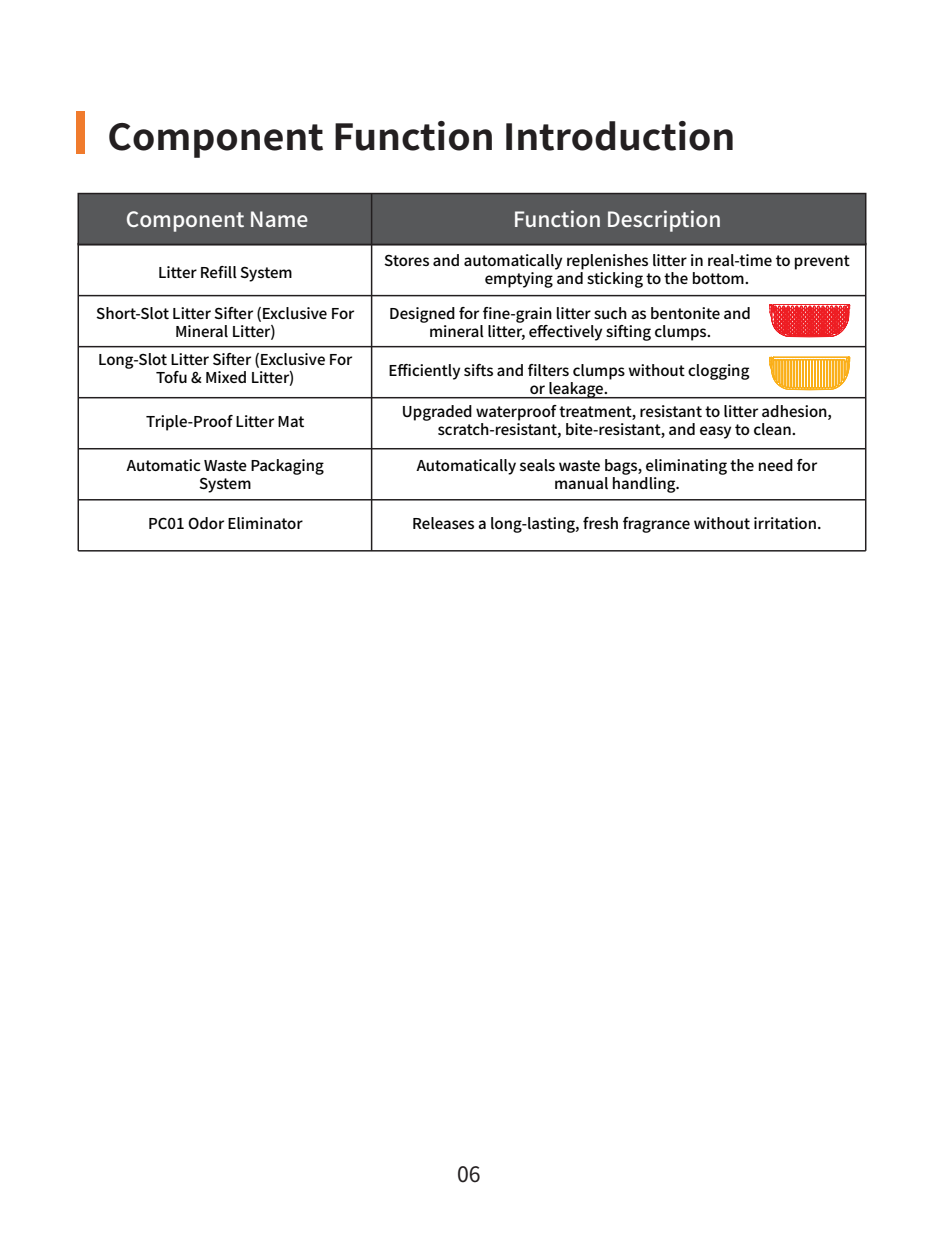
<style>
.page{position:relative;width:944px;height:1259px;background:#fff}
.page>*{position:absolute;margin:0;border:0;box-sizing:border-box;transform-origin:0 0}
.t1{font:700 36px "Source Han Sans CN";color:#231f20;scale:1.04 1}
.t2{font:21.3px "Source Han Sans CN";color:#231f20}
.t3{font:500 21px "Source Han Sans CN";color:#fff}
.t4{font:500 15px/18px "Source Han Sans CN";color:#030303;text-align:center}
</style>
<div class="page">
<div style="left:78px;top:193px;width:788px;height:51px;background:#57585a"></div>
<div style="left:78px;top:193px;width:788px;height:52px;border:2px solid #231f20"></div>
<hr style="left:371px;top:193px;width:1px;height:358px;background:#231f20">
<hr style="left:78px;top:243px;width:1px;height:308px;background:#231f20">
<hr style="left:865px;top:243px;width:1px;height:308px;background:#231f20">
<hr style="left:78px;top:295px;width:788px;height:1px;background:#231f20">
<hr style="left:78px;top:244px;width:788px;height:1px;background:#231f20">
<hr style="left:78px;top:499px;width:788px;height:1px;background:#231f20">
<hr style="left:78px;top:346px;width:788px;height:1px;background:#231f20">
<hr style="left:78px;top:397px;width:788px;height:1px;background:#231f20">
<hr style="left:78px;top:448px;width:788px;height:1px;background:#231f20">
<hr style="left:78px;top:550px;width:788px;height:1px;background:#231f20">
<div style="left:77px;top:111px;width:8px;height:42px;background:#f07b2d"></div>
<svg style="left:769px;top:304px;width:81px;height:34px;background:#f0484d"></svg>
<svg style="left:769px;top:356px;width:81px;height:34px"></svg>
<h1 class="t1" style="left:108px;top:119px;width:605px">Component Function Introduction</h1>
<h3 class="t3" style="left:126px;top:208px;width:184px">Component Name</h3>
<h3 class="t3" style="left:513px;top:208px;width:210px">Function Description</h3>
<p class="t4" style="left:158px;top:264px;width:136px">Litter Refill System</p>
<p class="t4" style="left:96px;top:305px;width:260px">Short-Slot Litter Sifter (Exclusive For<br>Mineral Litter)</p>
<p class="t4" style="left:98px;top:351px;width:256px">Long-Slot Litter Sifter (Exclusive For<br>Tofu &amp; Mixed Litter)</p>
<p class="t4" style="left:146px;top:413px;width:160px">Triple-Proof Litter Mat</p>
<p class="t4" style="left:127px;top:457px;width:198px">Automatic Waste Packaging<br>System</p>
<p class="t4" style="left:148px;top:515px;width:156px">PC01 Odor Eliminator</p>
<p class="t4" style="left:384px;top:252px;width:467px">Stores and automatically replenishes litter in real-time to prevent emptying and sticking to the bottom.</p>
<p class="t4" style="left:389px;top:305px;width:363px">Designed for fine-grain litter such as bentonite and mineral litter, effectively sifting clumps.</p>
<p class="t4" style="left:389px;top:362px;width:362px">Efficiently sifts and filters clumps without clogging or leakage.</p>
<p class="t4" style="left:402px;top:403px;width:432px">Upgraded waterproof treatment, resistant to litter adhesion, scratch-resistant, bite-resistant, and easy to clean.</p>
<p class="t4" style="left:417px;top:457px;width:402px">Automatically seals waste bags, eliminating the need for manual handling.</p>
<p class="t4" style="left:412px;top:515px;width:411px">Releases a long-lasting, fresh fragrance without irritation.</p>
<h2 class="t2" style="left:457px;top:1163px;width:25px">06</h2>
</div>
